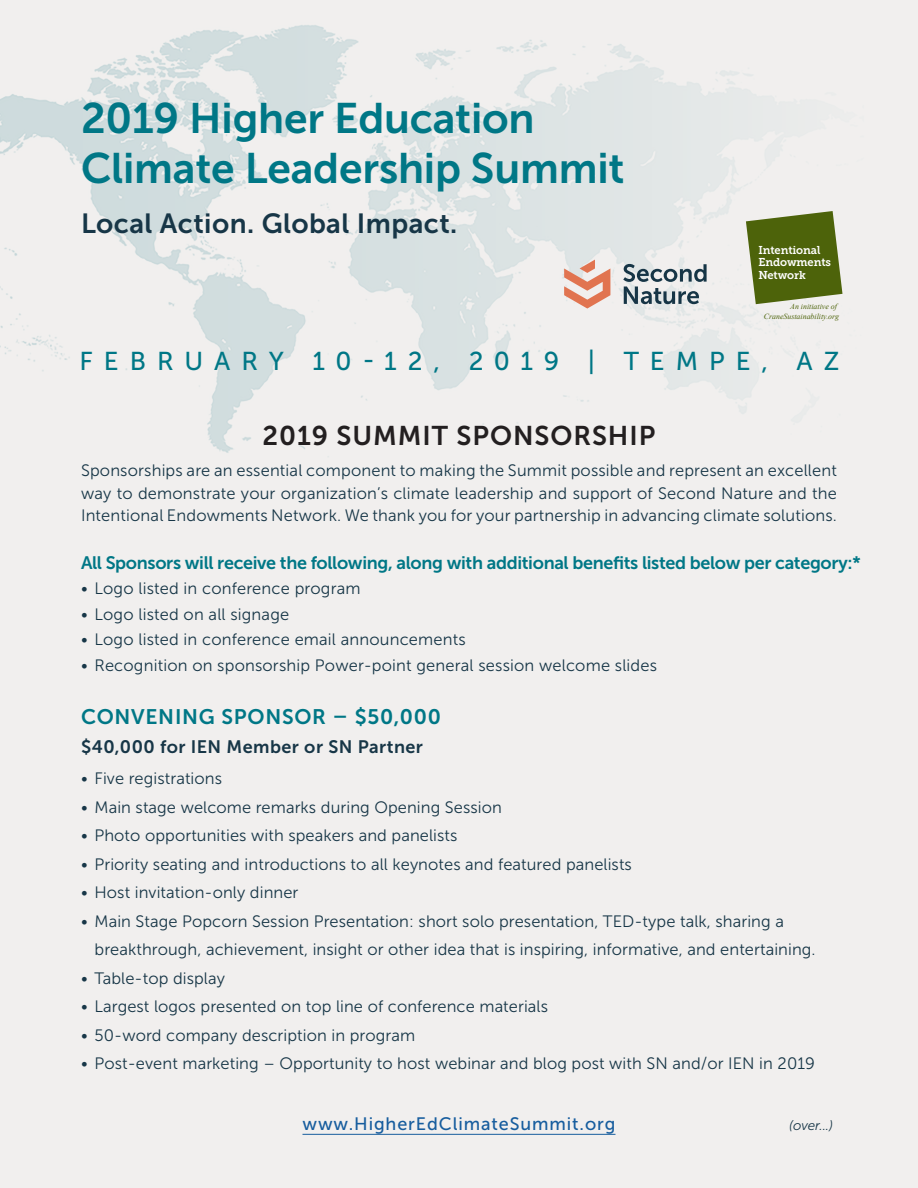
<style>
.page{position:relative;width:918px;height:1188px;background:#f1efee}
.page>*{position:absolute;margin:0;border:0;box-sizing:border-box;transform-origin:0 0}
.t1{font:42.6px "Museo Sans 700";letter-spacing:-.005em;color:#007786}
.t2{font:27.6px "Museo Sans 700";letter-spacing:.015em;color:#173647}
.t3{font:27px "Museo Sans 700";letter-spacing:.035em;color:#231f20}
.t4{font:25.8px "Museo Sans 500";letter-spacing:.425em;color:#007786}
.t5{font:21px "Museo Sans 700";letter-spacing:.035em;color:#007786}
.t6{font:18px "Museo Sans 700";letter-spacing:-.02em;color:#007786}
.t7{font:18px "Museo Sans 700";letter-spacing:.025em;color:#173647}
.t8{font:18px "Museo Sans 500";letter-spacing:.05em;color:#175d9e}
.t9{font:16.5px/22.5px "Museo Sans 300";letter-spacing:.005em;color:#173647;text-align:justify}
.t10{font:italic 13.5px "Museo Sans 300";color:#173647}
.t11{font:11.4px/12.5px "Museo Slab 700";letter-spacing:-.01em;color:#fff}
.t12{font:italic 7.8px/9.4px "Times New Roman";color:#4d630a;text-align:right}
</style>
<div class="page">
<img style="left:0;top:25px;width:843px;height:432px">
<svg style="left:623px;top:264px;width:84px;height:40px"></svg>
<svg style="left:564px;top:260px;width:46px;height:49px"></svg>
<svg style="left:746px;top:211px;width:96px;height:93px"></svg>
<hr style="left:302px;top:1134px;width:314px;height:1px;background:#175d9e">
<p class="t1" style="left:81px;top:94px;width:455px">2019 Higher Education</p>
<p class="t1" style="left:81px;top:144px;width:545px">Climate Leadership Summit</p>
<p class="t2" style="left:81px;top:208px;width:378px">Local Action. Global Impact.</p>
<p class="t11" style="left:758px;top:244px;width:74px">Intentional<br>Endowments<br>Network</p>
<p class="t12" style="left:764px;top:302px;width:77px">An initiative of<br>CraneSustainability.org</p>
<p class="t4" style="left:80px;top:347px;width:761px">FEBRUARY 10-12, 2019 | TEMPE, AZ</p>
<p class="t3" style="left:263px;top:420px;width:394px">2019 SUMMIT SPONSORSHIP</p>
<p class="t9" style="left:81px;top:459px;width:758px">Sponsorships are an essential component to making the Summit possible and represent an excellent way to demonstrate your organization’s climate leadership and support of Second Nature and the Intentional Endowments Network. We thank you for your partnership in advancing climate solutions.</p>
<p class="t6" style="left:81px;top:552px;width:781px">All Sponsors will receive the following, along with additional benefits listed below per category:*</p>
<p class="t9" style="left:81px;top:577px;width:281px">• Logo listed in conference program</p>
<p class="t9" style="left:81px;top:603px;width:210px">• Logo listed on all signage</p>
<p class="t9" style="left:81px;top:628px;width:386px">• Logo listed in conference email announcements</p>
<p class="t9" style="left:81px;top:654px;width:578px">• Recognition on sponsorship Power-point general session welcome slides</p>
<p class="t5" style="left:81px;top:705px;width:362px">CONVENING SPONSOR – $50,000</p>
<p class="t7" style="left:81px;top:736px;width:344px">$40,000 for IEN Member or SN Partner</p>
<p class="t9" style="left:81px;top:767px;width:143px">• Five registrations</p>
<p class="t9" style="left:81px;top:796px;width:422px">• Main stage welcome remarks during Opening Session</p>
<p class="t9" style="left:81px;top:824px;width:378px">• Photo opportunities with speakers and panelists</p>
<p class="t9" style="left:81px;top:853px;width:552px">• Priority seating and introductions to all keynotes and featured panelists</p>
<p class="t9" style="left:81px;top:881px;width:219px">• Host invitation-only dinner</p>
<p class="t9" style="left:95px;top:907px;width:723px;line-height:28.5px;text-indent:-14px">• Main Stage Popcorn Session Presentation: short solo presentation, TED-type talk, sharing a breakthrough, achievement, insight or other idea that is inspiring, informative, and entertaining.</p>
<p class="t9" style="left:81px;top:967px;width:146px">• Table-top display</p>
<p class="t9" style="left:81px;top:995px;width:469px">• Largest logos presented on top line of conference materials</p>
<p class="t9" style="left:81px;top:1024px;width:336px">• 50-word company description in program</p>
<p class="t9" style="left:81px;top:1052px;width:735px">• Post-event marketing – Opportunity to host webinar and blog post with SN and/or IEN in 2019</p>
<p class="t8" style="left:302px;top:1114px;width:315px">www.HigherEdClimateSummit.org</p>
<p class="t10" style="left:789px;top:1119px;width:45px">(over...)</p>
</div>
